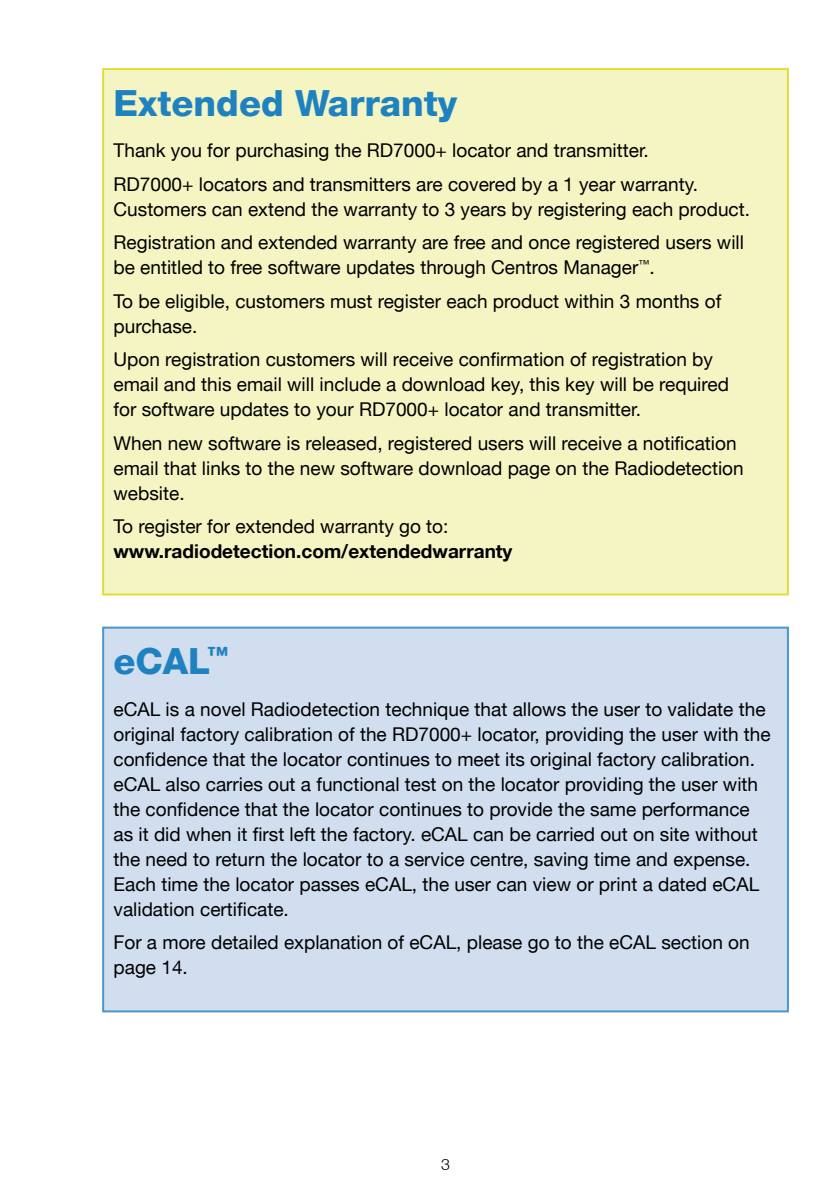
<style>
.page{position:relative;width:840px;height:1191px;background:#fff}
.page>*{position:absolute;margin:0;border:0;box-sizing:border-box;transform-origin:0 0}
.t1{font:800 36px "Helvetica Neue LT";color:#1f82c0}
.t2{font:19px/25px "Helvetica Neue LT";color:#000}
.t3{font:700 19px "Helvetica Neue LT";color:#000}
</style>
<div class="page">
<div style="left:103px;top:627px;width:684px;height:384px;background:#d1def0"></div>
<div style="left:102px;top:626px;width:686px;height:386px;border:2px solid #4b96cd"></div>
<div style="left:103px;top:69px;width:684px;height:525px;background:#f5f5c4"></div>
<div style="left:102px;top:68px;width:686px;height:527px;border:2px solid #dedd3a"></div>
<h1 class="t1" style="left:113px;top:82px;width:345px">Extended Warranty</h1>
<p class="t2" style="left:113px;top:133px;width:585px;line-height:33.6px">Thank you for purchasing the RD7000+ locator and transmitter.<br>RD7000+ locators and transmitters are covered by a 1 year warranty.</p>
<p class="t2" style="left:113px;top:192px;width:637px;line-height:33.6px">Customers can extend the warranty to 3 years by registering each product.<br>Registration and extended warranty are free and once registered users will</p>
<p class="t2" style="left:113px;top:250px;width:609px;line-height:33.6px">be entitled to free software updates through Centros Manager<sup>™</sup>.<br>To be eligible, customers must register each product within 3 months of</p>
<p class="t2" style="left:113px;top:309px;width:600px;line-height:33.6px">purchase.<br>Upon registration customers will receive confirmation of registration by</p>
<p class="t2" style="left:113px;top:372px;width:616px">email and this email will include a download key, this key will be required for software updates to your RD7000+ locator and transmitter.</p>
<p class="t2" style="left:113px;top:430px;width:631px">When new software is released, registered users will receive a notification email that links to the new software download page on the Radiodetection website.</p>
<p class="t2" style="left:113px;top:514px;width:336px">To register for extended warranty go to:</p>
<p class="t3" style="left:113px;top:540px;width:400px">www.radiodetection.com/extendedwarranty</p>
<h1 class="t1" style="left:113px;top:640px;width:116px">eCAL<sup>™</sup></h1>
<p class="t2" style="left:113px;top:696px;width:658px">eCAL is a novel Radiodetection technique that allows the user to validate the original factory calibration of the RD7000+ locator, providing the user with the confidence that the locator continues to meet its original factory calibration. eCAL also carries out a functional test on the locator providing the user with the confidence that the locator continues to provide the same performance as it did when it first left the factory. eCAL can be carried out on site without the need to return the locator to a service centre, saving time and expense.<br>Each time the locator passes eCAL, the user can view or print a dated eCAL validation certificate.</p>
<p class="t2" style="left:113px;top:929px;width:637px">For a more detailed explanation of eCAL, please go to the eCAL section on page 14.</p>
</div>
